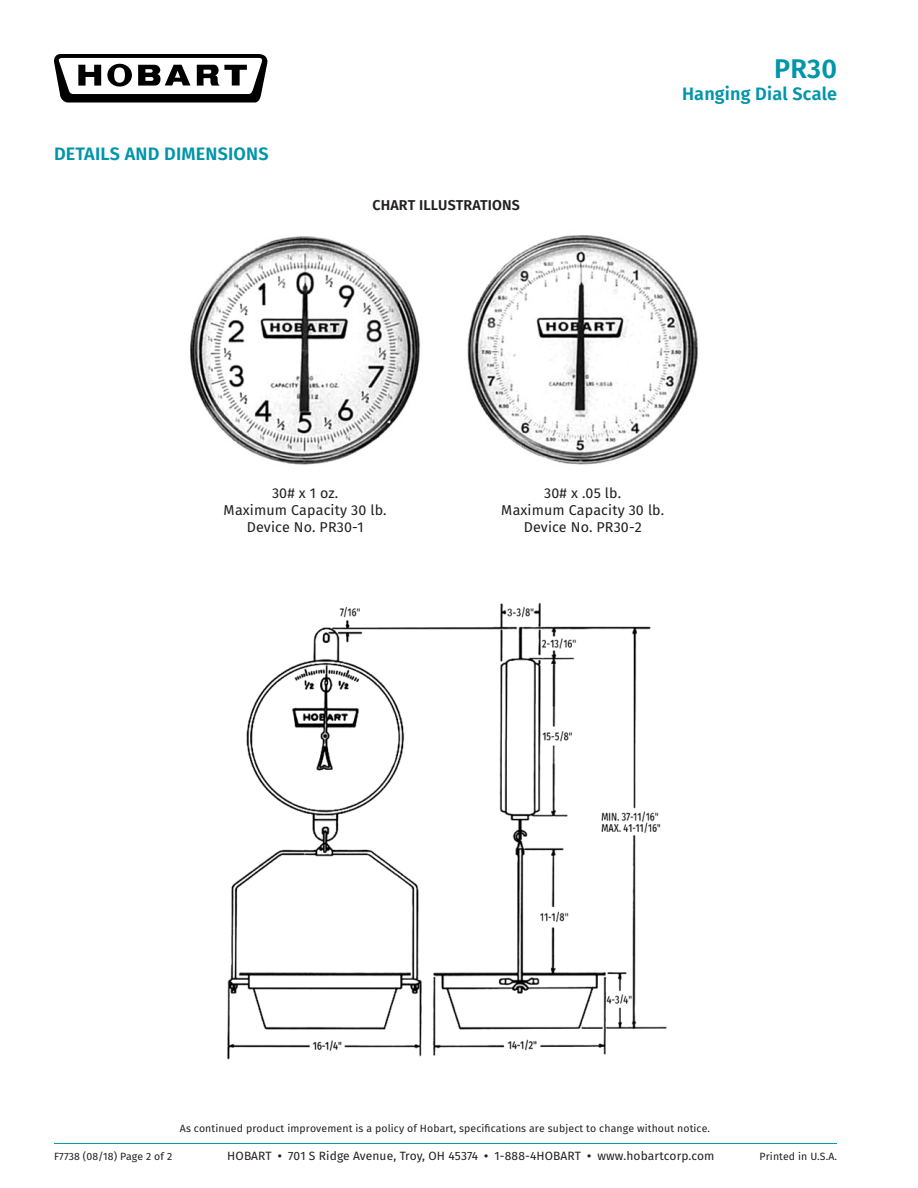
<style>
.page{position:relative;width:918px;height:1188px;background:#fff}
.page>*{position:absolute;margin:0;border:0;box-sizing:border-box;transform-origin:0 0}
.t1{font:600 27px "Fira Sans";color:#0095aa}
.t2{font:600 18px "Fira Sans";letter-spacing:.01em;color:#0095aa}
.t3{font:14.25px "Fira Sans";letter-spacing:.01em;color:#231f20}
.t4{font:600 14.25px "Fira Sans";letter-spacing:.01em;color:#231f20}
.t5{font:12px "Fira Sans";letter-spacing:.01em;color:#231f20}
.t6{font:10.5px "Fira Sans";letter-spacing:.01em;color:#231f20}
.s1{font-weight:600}
</style>
<div class="page">
<hr style="left:54px;top:1143px;width:783px;height:1px;background:#0095aa">
<svg style="left:54px;top:54px;width:213px;height:49px"></svg>
<img style="left:190px;top:235px;width:508px;height:230px">
<img style="left:227px;top:602px;width:440px;height:458px">
<h2 class="t2" style="left:54px;top:141px;width:216px">DETAILS AND DIMENSIONS</h2>
<h3 class="t4" style="left:373px;top:196px;width:149px">CHART ILLUSTRATIONS</h3>
<h1 class="t1" style="left:774px;top:50px;width:64px">PR30</h1>
<h2 class="t2" style="left:682px;top:82px;width:156px">Hanging Dial Scale</h2>
<h3 class="t3" style="left:272px;top:483px;width:68px">30# x 1 oz.</h3>
<h3 class="t3" style="left:544px;top:483px;width:78px">30# x .05 lb.</h3>
<h3 class="t3" style="left:224px;top:500px;width:164px">Maximum Capacity 30 lb.</h3>
<h3 class="t3" style="left:501px;top:500px;width:164px">Maximum Capacity 30 lb.</h3>
<h3 class="t3" style="left:247px;top:517px;width:118px">Device No. PR30-1</h3>
<h3 class="t3" style="left:524px;top:517px;width:120px">Device No. PR30-2</h3>
<p class="t6" style="left:180px;top:1121px;width:532px">As continued product improvement is a policy of Hobart, specifications are subject to change without notice.</p>
<p class="t6" style="left:54px;top:1149px;width:120px">F7738 (08/18) Page 2 of 2</p>
<p class="t5" style="left:227px;top:1148px;width:489px">HOBART <span class="s1">•</span> 701 S Ridge Avenue, Troy, OH 45374 <span class="s1">•</span> 1-888-4HOBART <span class="s1">•</span> www.hobartcorp.com</p>
<p class="t6" style="left:760px;top:1149px;width:79px">Printed in U.S.A.</p>
</div>
